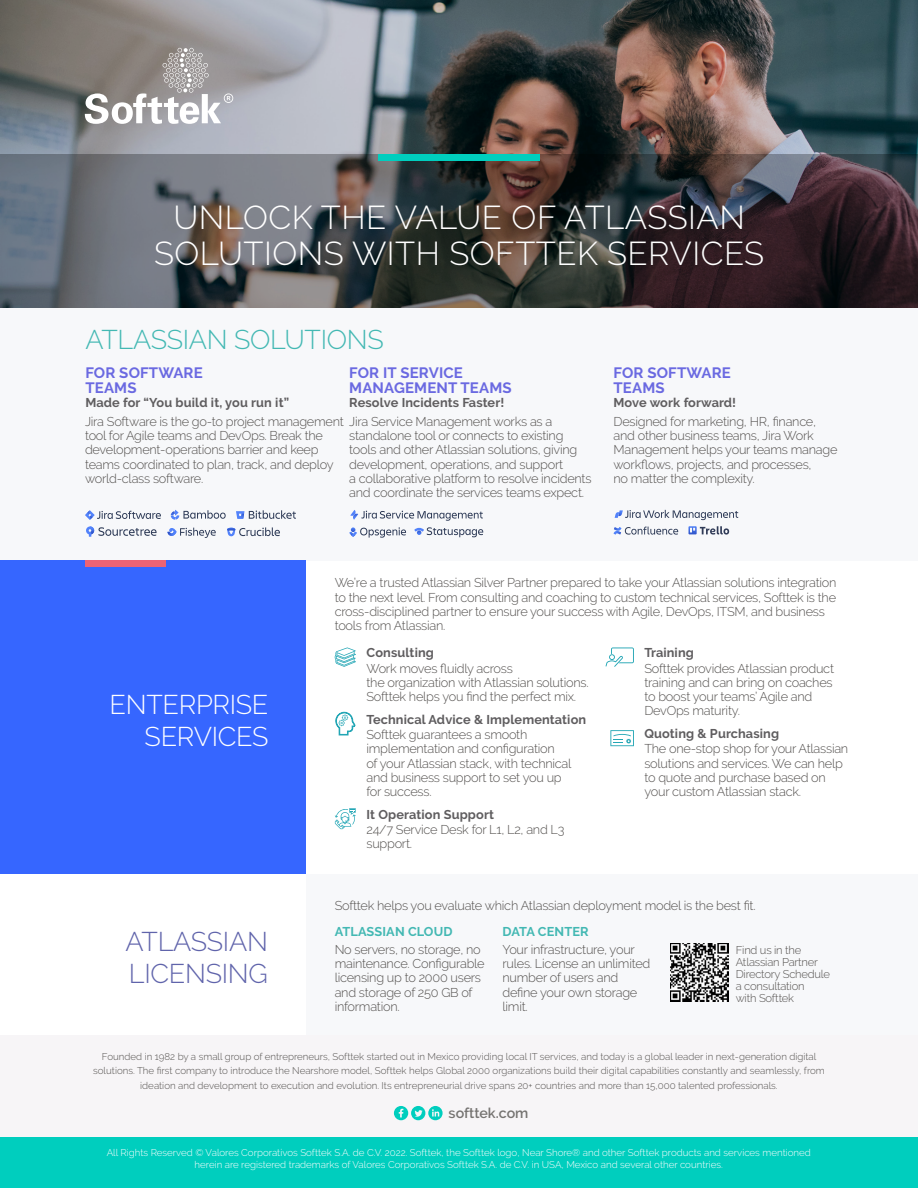
<style>
.page{position:relative;width:918px;height:1188px;background:#fff}
.page>*{position:absolute;margin:0;border:0;box-sizing:border-box;transform-origin:0 0}
.t1{font:300 33px/36px "Raleway";letter-spacing:.015em;color:#fff;text-align:center}
.t2{font:300 27px/32.4px "Raleway";letter-spacing:-.01em;color:#fff;text-align:right}
.t3{font:300 27px "Raleway";letter-spacing:-.01em;color:#43b8b3}
.t4{font:300 27px/32.4px "Raleway";letter-spacing:-.01em;color:#6064ab}
.t5{font:700 15px/15px "Raleway";letter-spacing:.01em;color:#6a69e1}
.t6{font:600 14.25px "Raleway";color:#757371}
.t7{font:300 12.75px/14.2px "Raleway";letter-spacing:-.02em;color:#53504e}
.t8{font:700 12.75px "Raleway";letter-spacing:.01em;color:#5f5d5f}
.t9{font:700 12.75px "Raleway";letter-spacing:.01em;color:#43b8b3}
.t10{font:300 11.25px/12px "Raleway";letter-spacing:-.02em;color:#53504e}
.t11{font:300 9.75px/14.4px "Raleway";color:#53504e;text-align:center}
.t12{font:300 9.75px/11.7px "Raleway";color:#fff;text-align:center}
</style>
<div class="page">
<svg style="left:0;top:0;width:918px;height:154px;background:#6a6c6f"></svg>
<svg style="left:85px;top:48px;width:148px;height:76px"></svg>
<svg style="left:0;top:154px;width:918px;height:154px;background:#49474a"></svg>
<div style="left:378px;top:154px;width:162px;height:7px;background:#00cebe"></div>
<div style="left:0;top:1035px;width:918px;height:102px;background:#f7f5f7"></div>
<svg style="left:394px;top:1106px;width:49px;height:14px"></svg>
<div style="left:0;top:1137px;width:918px;height:51px;background:#00cebe"></div>
<svg style="left:336px;top:712px;width:19px;height:24px"></svg>
<div style="left:0;top:874px;width:918px;height:161px;background:#f7f8fa"></div>
<div style="left:0;top:874px;width:306px;height:161px;background:#fff"></div>
<div style="left:0;top:308px;width:918px;height:252px;background:#f7f8fa"></div>
<div style="left:0;top:560px;width:306px;height:314px;background:#3666ff"></div>
<div style="left:85px;top:560px;width:81px;height:7px;background:#ec6375"></div>
<svg style="left:335px;top:647px;width:21px;height:20px"></svg>
<svg style="left:335px;top:808px;width:21px;height:21px"></svg>
<svg style="left:606px;top:647px;width:28px;height:20px"></svg>
<svg style="left:610px;top:730px;width:24px;height:16px"></svg>
<svg style="left:85px;top:510px;width:76px;height:10px"></svg>
<svg style="left:171px;top:510px;width:55px;height:10px"></svg>
<svg style="left:236px;top:510px;width:60px;height:9px"></svg>
<svg style="left:86px;top:526px;width:71px;height:11px"></svg>
<svg style="left:168px;top:528px;width:48px;height:10px"></svg>
<svg style="left:227px;top:527px;width:53px;height:10px"></svg>
<svg style="left:350px;top:510px;width:133px;height:11px"></svg>
<svg style="left:349px;top:527px;width:57px;height:11px"></svg>
<svg style="left:414px;top:527px;width:69px;height:10px"></svg>
<img style="left:670px;top:943px;width:58px;height:58px">
<svg style="left:615px;top:510px;width:123px;height:10px"></svg>
<svg style="left:614px;top:527px;width:64px;height:8px"></svg>
<svg style="left:689px;top:526px;width:40px;height:9px"></svg>
<h1 class="t1" style="left:154px;top:199px;width:612px">UNLOCK THE VALUE OF ATLASSIAN<br>SOLUTIONS WITH SOFTTEK SERVICES</h1>
<h2 class="t3" style="left:85px;top:323px;width:300px">ATLASSIAN SOLUTIONS</h2>
<p class="t5" style="left:85px;top:365px;width:119px">FOR SOFTWARE<br>TEAMS</p>
<p class="t8" style="left:85px;top:395px;width:205px">Made for “You build it, you run it”</p>
<p class="t5" style="left:349px;top:365px;width:164px">FOR IT SERVICE<br>MANAGEMENT TEAMS</p>
<p class="t8" style="left:349px;top:395px;width:157px">Resolve Incidents Faster!</p>
<p class="t7" style="left:85px;top:414px;width:469px">Jira Software is the go-to project management Jira Service Management works as a tool for Agile teams and DevOps. Break the<br>development-operations barrier and keep<br>teams coordinated to plan, track, and deploy<br>world-class software.</p>
<p class="t7" style="left:349px;top:428px;width:244px">standalone tool or connects to existing tools and other Atlassian solutions, giving development, operations, and support<br>a collaborative platform to resolve incidents and coordinate the services teams expect.</p>
<p class="t5" style="left:614px;top:365px;width:119px">FOR SOFTWARE<br>TEAMS</p>
<p class="t8" style="left:614px;top:395px;width:124px">Move work forward!</p>
<p class="t7" style="left:614px;top:414px;width:225px">Designed for marketing, HR, finance, and other business teams, Jira Work Management helps your teams manage workflows, projects, and processes,<br>no matter the complexity.</p>
<p class="t7" style="left:335px;top:576px;width:503px">We’re a trusted Atlassian Silver Partner prepared to take your Atlassian solutions integration to the next level. From consulting and coaching to custom technical services, Softtek is the cross-disciplined partner to ensure your success with Agile, DevOps, ITSM, and business tools from Atlassian.</p>
<h2 class="t2" style="left:110px;top:688px;width:160px">ENTERPRISE<br>SERVICES</h2>
<h2 class="t4" style="left:126px;top:925px;width:144px">ATLASSIAN<br>LICENSING</h2>
<p class="t8" style="left:366px;top:645px;width:69px">Consulting</p>
<p class="t8" style="left:644px;top:645px;width:51px">Training</p>
<p class="t7" style="left:366px;top:661px;width:224px">Work moves fluidly across<br>the organization with Atlassian solutions.<br>Softtek helps you find the perfect mix.</p>
<p class="t7" style="left:644px;top:661px;width:191px">Softtek provides Atlassian product training and can bring on coaches to boost your teams’ Agile and<br>DevOps maturity.</p>
<p class="t7" style="left:366px;top:728px;width:207px">Softtek guarantees a smooth implementation and configuration<br>of your Atlassian stack, with technical and business support to set you up for success.</p>
<p class="t8" style="left:366px;top:712px;width:221px">Technical Advice &amp; Implementation</p>
<p class="t8" style="left:644px;top:726px;width:136px">Quoting &amp; Purchasing</p>
<p class="t7" style="left:644px;top:742px;width:205px">The one-stop shop for your Atlassian solutions and services. We can help to quote and purchase based on your custom Atlassian stack.</p>
<p class="t8" style="left:366px;top:807px;width:129px">It Operation Support</p>
<p class="t7" style="left:366px;top:823px;width:200px">24/7 Service Desk for L1, L2, and L3 support.</p>
<p class="t7" style="left:335px;top:899px;width:422px">Softtek helps you evaluate which Atlassian deployment model is the best fit.</p>
<p class="t9" style="left:335px;top:924px;width:119px">ATLASSIAN CLOUD</p>
<p class="t9" style="left:503px;top:924px;width:88px">DATA CENTER</p>
<p class="t7" style="left:335px;top:942px;width:152px">No servers, no storage, no maintenance. Configurable licensing up to 2000 users and storage of 250 GB of information.</p>
<p class="t7" style="left:503px;top:942px;width:149px">Your infrastructure, your rules. License an unlimited number of users and define your own storage limit.</p>
<p class="t10" style="left:736px;top:944px;width:96px">Find us in the<br>Atlassian Partner<br>Directory Schedule a consultation<br>with Softtek</p>
<p class="t11" style="left:93px;top:1049px;width:733px">Founded in 1982 by a small group of entrepreneurs, Softtek started out in Mexico providing local IT services, and today is a global leader in next-generation digital solutions. The first company to introduce the Nearshore model, Softtek helps Global 2000 organizations build their digital capabilities constantly and seamlessly, from ideation and development to execution and evolution. Its entrepreneurial drive spans 20+ countries and more than 15,000 talented professionals.</p>
<p class="t6" style="left:449px;top:1104px;width:81px">softtek.com</p>
<p class="t12" style="left:107px;top:1147px;width:706px">All Rights Reserved © Valores Corporativos Softtek S.A. de C.V. 2022. Softtek, the Softtek logo, Near Shore® and other Softtek products and services mentioned herein are registered trademarks of Valores Corporativos Softtek S.A. de C.V. in USA, Mexico and several other countries.</p>
</div>
